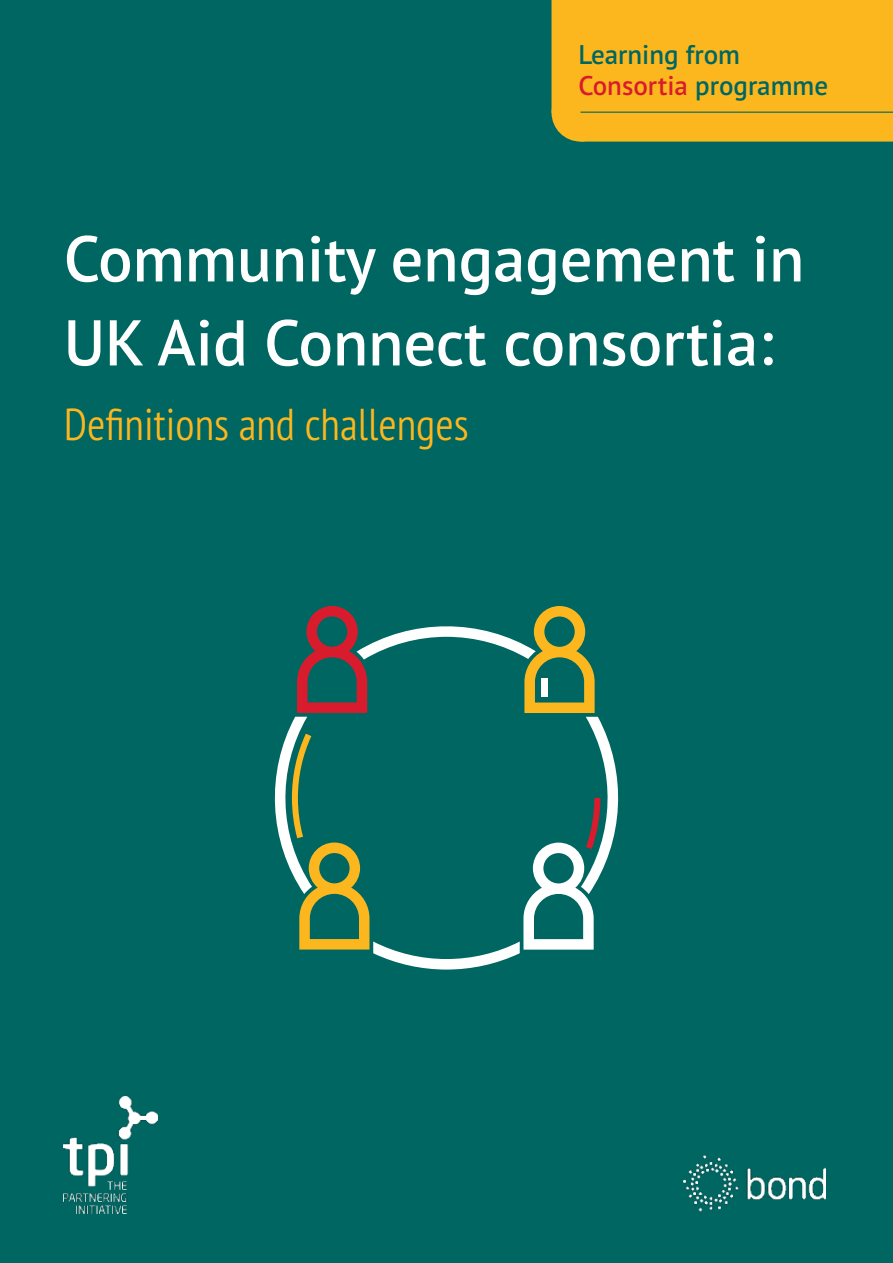
<style>
.page{position:relative;width:893px;height:1263px;background:#006662}
.page>*{position:absolute;margin:0;border:0;box-sizing:border-box;transform-origin:0 0}
.t1{font:600 64.5px/84px "PT Sans Pro";color:#fff}
.t2{font:300 condensed 44.7px "PT Sans Pro";color:#fcb71e}
.t3{font:600 27px/31.5px "PT Sans Pro";color:#006662}
.s1{color:#d81c2d}
</style>
<div class="page">
<img style="left:684px;top:1155px;width:142px;height:57px">
<img style="left:64px;top:1097px;width:94px;height:116px">
<div style="left:551px;top:0;width:342px;height:142px;background:#fcb71e"></div>
<div style="left:551px;top:84px;width:58px;height:58px;background:#fcb71e;border-radius:50%"></div>
<hr style="left:580px;top:112px;width:313px;height:1px;background:#006662">
<svg style="left:274px;top:606px;width:345px;height:363px"></svg>
<div style="left:541px;top:678px;width:6px;height:18px;background:#fff"></div>
<p class="t3" style="left:578px;top:41px;width:251px">Learning from<br><span class="s1">Consortia</span> programme</p>
<p class="t1" style="left:64px;top:223px;width:742px">Community engagement in<br>UK Aid Connect consortia:</p>
<p class="t2" style="left:64px;top:409px;width:406px">Definitions and challenges</p>
</div>
